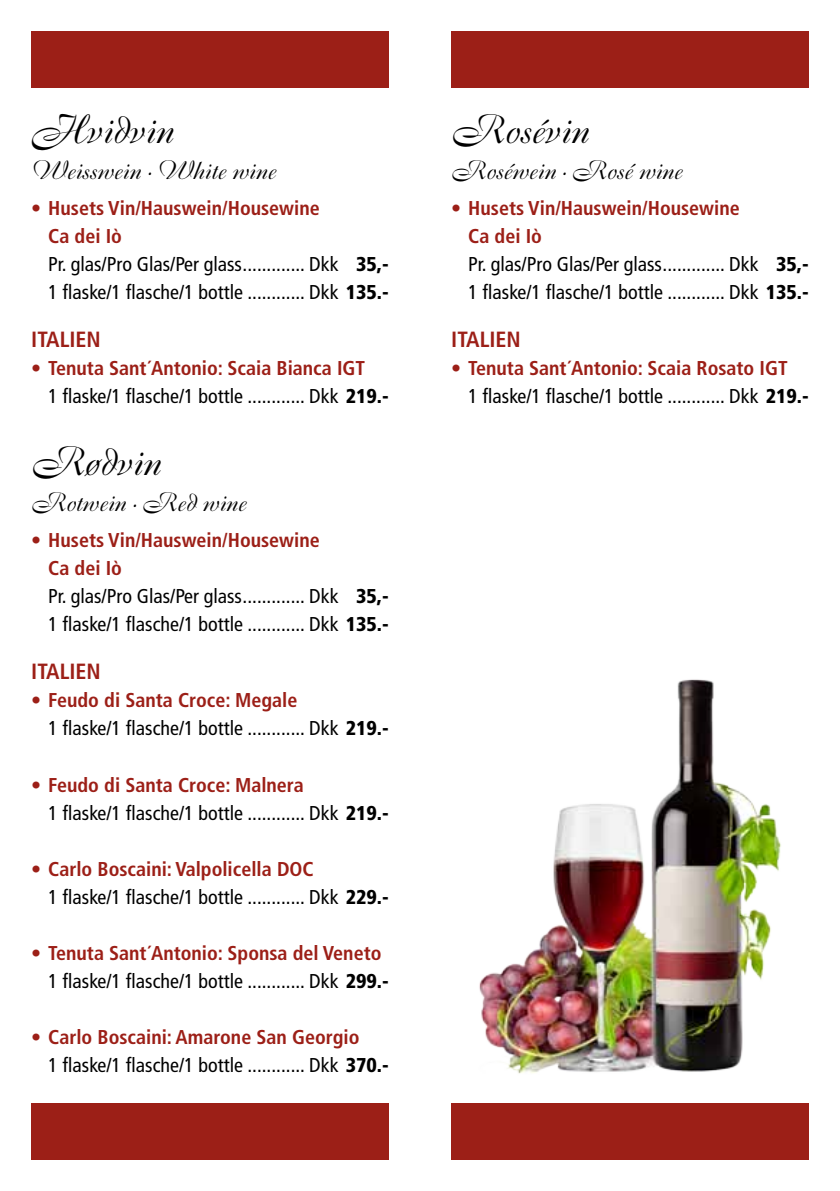
<style>
.page{position:relative;width:840px;height:1191px;background:#fff}
.page>*{position:absolute;margin:0;border:0;box-sizing:border-box;transform-origin:0 0}
.t1{font:40px "Boulevard";color:#000}
.t2{font:26px "Boulevard";color:#000}
.t3{font:700 condensed 22px "Frutiger LT Std";color:#9c1f17}
.t4{font:condensed 20px/28px "Frutiger LT Std";color:#000}
.s1{font-weight:700;color:#9c1f17}
.s2{font-weight:900}
</style>
<div class="page">
<img style="left:479px;top:679px;width:302px;height:395px">
<div style="left:31px;top:1103px;width:357px;height:56px;background:#9c1f17"></div>
<div style="left:451px;top:1103px;width:357px;height:56px;background:#9c1f17"></div>
<div style="left:31px;top:31px;width:357px;height:57px;background:#9c1f17"></div>
<div style="left:451px;top:31px;width:357px;height:57px;background:#9c1f17"></div>
<h1 class="t1" style="left:31px;top:104px;width:143px">Hvidvin</h1>
<h2 class="t2" style="left:31px;top:154px;width:246px">Weisswein · White wine</h2>
<p class="t4" style="left:48px;top:194px;width:342px;text-indent:-17px"><span class="s1">• Husets Vin/Hauswein/Housewine<br>Ca dei Iò<br></span>Pr. glas/Pro Glas/Per glass............. Dkk <span class="s2">35,- </span>1 flaske/1 flasche/1 bottle ............ Dkk <span class="s2">135.-</span></p>
<p class="t3" style="left:31px;top:327px;width:71px">Italie n</p>
<p class="t4" style="left:48px;top:354px;width:342px;text-indent:-17px"><span class="s1">• Tenuta Sant´Antonio: Scaia Bianca IGT<br></span>1 flaske/1 flasche/1 bottle ............ Dkk <span class="s2">219.-</span></p>
<h1 class="t1" style="left:31px;top:436px;width:131px">Rødvin</h1>
<h2 class="t2" style="left:31px;top:486px;width:216px">Rotwein · Red wine</h2>
<p class="t4" style="left:48px;top:526px;width:342px;text-indent:-17px"><span class="s1">• Husets Vin/Hauswein/Housewine<br>Ca dei Iò<br></span>Pr. glas/Pro Glas/Per glass............. Dkk <span class="s2">35,- </span>1 flaske/1 flasche/1 bottle ............ Dkk <span class="s2">135.-</span></p>
<p class="t3" style="left:31px;top:659px;width:71px">Italie n</p>
<p class="t4" style="left:48px;top:686px;width:342px;text-indent:-17px"><span class="s1">• Feudo di Santa Croce: Megale<br></span>1 flaske/1 flasche/1 bottle ............ Dkk <span class="s2">219.-</span></p>
<p class="t4" style="left:48px;top:770px;width:342px;text-indent:-17px"><span class="s1">• Feudo di Santa Croce: Malnera<br></span>1 flaske/1 flasche/1 bottle ............ Dkk <span class="s2">219.-</span></p>
<p class="t4" style="left:48px;top:854px;width:342px;text-indent:-17px"><span class="s1">• Carlo Boscaini: Valpolicella DOC<br></span>1 flaske/1 flasche/1 bottle ............ Dkk <span class="s2">229.-</span></p>
<p class="t4" style="left:48px;top:938px;width:342px;text-indent:-17px"><span class="s1">• Tenuta Sant´Antonio: Sponsa del Veneto<br></span>1 flaske/1 flasche/1 bottle ............ Dkk <span class="s2">299.-</span></p>
<p class="t4" style="left:48px;top:1022px;width:342px;text-indent:-17px"><span class="s1">• Carlo Boscaini: Amarone San Georgio<br></span>1 flaske/1 flasche/1 bottle ............ Dkk <span class="s2">370.-</span></p>
<h1 class="t1" style="left:451px;top:104px;width:139px">Rosévin</h1>
<h2 class="t2" style="left:451px;top:154px;width:232px">Roséwein · Rosé wine</h2>
<p class="t4" style="left:468px;top:194px;width:342px;text-indent:-17px"><span class="s1">• Husets Vin/Hauswein/Housewine<br>Ca dei Iò<br></span>Pr. glas/Pro Glas/Per glass............. Dkk <span class="s2">35,- </span>1 flaske/1 flasche/1 bottle ............ Dkk <span class="s2">135.-</span></p>
<p class="t3" style="left:451px;top:327px;width:71px">Italie n</p>
<p class="t4" style="left:468px;top:354px;width:342px;text-indent:-17px"><span class="s1">• Tenuta Sant´Antonio: Scaia Rosato IGT<br></span>1 flaske/1 flasche/1 bottle ............ Dkk <span class="s2">219.-</span></p>
</div>
